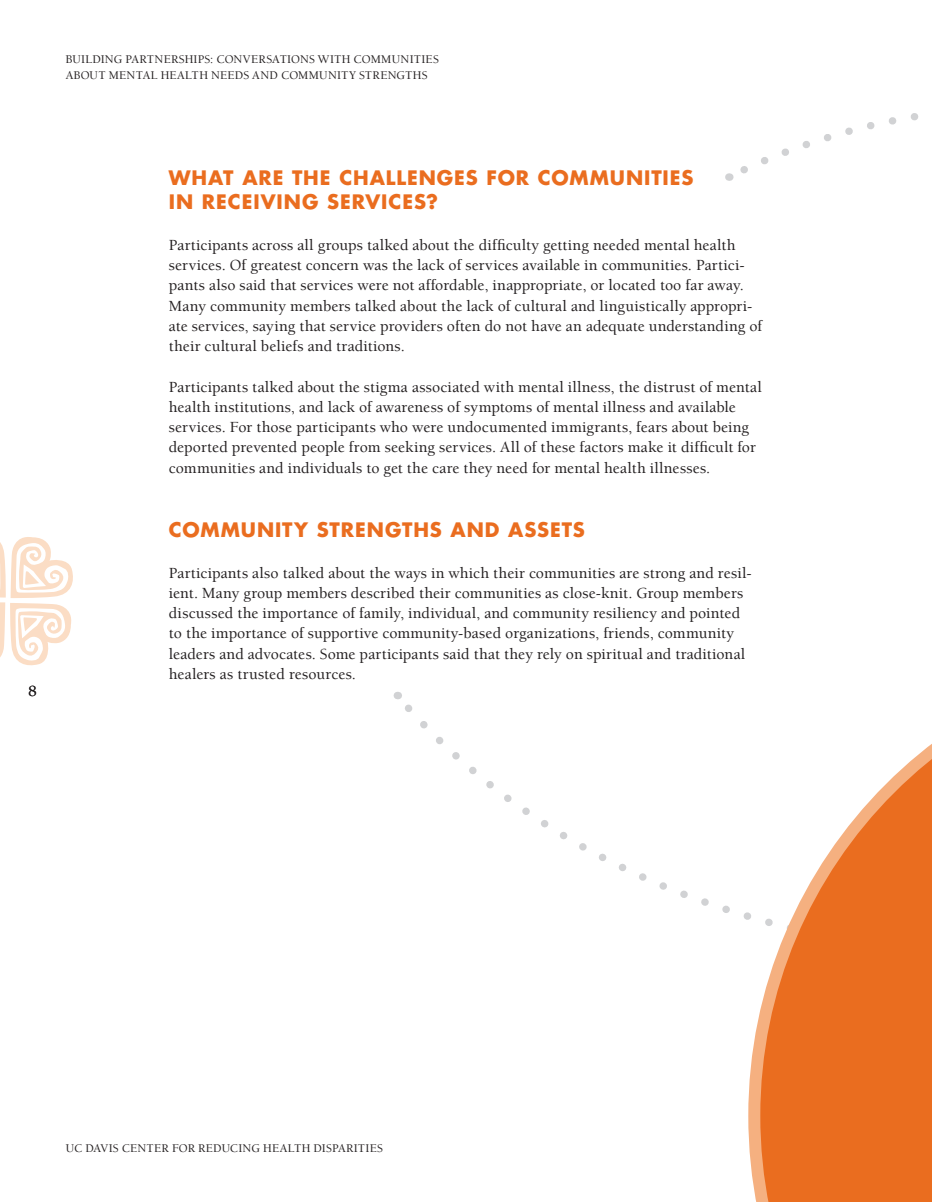
<style>
.page{position:relative;width:932px;height:1202px;background:#fff}
.page>*{position:absolute;margin:0;border:0;box-sizing:border-box;transform-origin:0 0}
.head{font:700 19.5px/24px "Futura UC Davis";letter-spacing:.05em;color:#ea6d1f}
.body{font:500 15.75px/20.2px "Berkeley UC Davis";letter-spacing:.01em;color:#231f20}
.t1{font:500 12px/16.5px "Berkeley UC Davis";letter-spacing:.02em;color:#231f20}
</style>
<div class="page">
<svg style="left:0;top:537px;width:73px;height:129px"></svg>
<svg style="left:394px;top:693px;width:354px;height:227px"></svg>
<svg style="left:728px;top:113px;width:191px;height:68px"></svg>
<svg style="left:748px;top:744px;width:184px;height:458px"></svg>
<p class="t1" style="left:66px;top:50px;width:374px">BUILDING PARTNERSHIPS: CONVERSATIONS WITH COMMUNITIES<br>ABOUT MENTAL HEALTH NEEDS AND COMMUNITY STRENGTHS</p>
<p class="body" style="left:28px;top:681px;width:10px">8</p>
<p class="head" style="left:169px;top:166px;width:526px">WHAT ARE THE CHALLENGES FOR COMMUNITIES<br>IN RECEIVING SERVICES?</p>
<p class="body" style="left:169px;top:234px;width:595px">Participants across all groups talked about the difficulty getting needed mental health services. Of greatest concern was the lack of services available in communities. Partici&shy;pants also said that services were not affordable, inappropriate, or located too far away.<br>Many community members talked about the lack of cultural and linguistically appropri&shy;ate services, saying that service providers often do not have an adequate understanding of their cultural beliefs and traditions.</p>
<p class="body" style="left:169px;top:376px;width:594px">Participants talked about the stigma associated with mental illness, the distrust of mental health institutions, and lack of awareness of symptoms of mental illness and available services. For those participants who were undocumented immigrants, fears about being deported prevented people from seeking services. All of these factors make it difficult for communities and individuals to get the care they need for mental health illnesses.</p>
<p class="head" style="left:169px;top:517px;width:417px">COMMUNITY STRENGTHS AND ASSETS</p>
<p class="body" style="left:169px;top:562px;width:584px">Participants also talked about the ways in which their communities are strong and resil&shy;ient. Many group members described their communities as close-knit. Group members discussed the importance of family, individual, and community resiliency and pointed to the importance of supportive community-based organizations, friends, community leaders and advocates. Some participants said that they rely on spiritual and traditional healers as trusted resources.</p>
<p class="t1" style="left:66px;top:1140px;width:319px">UC DAVIS CENTER FOR REDUCING HEALTH DISPARITIES</p>
</div>
